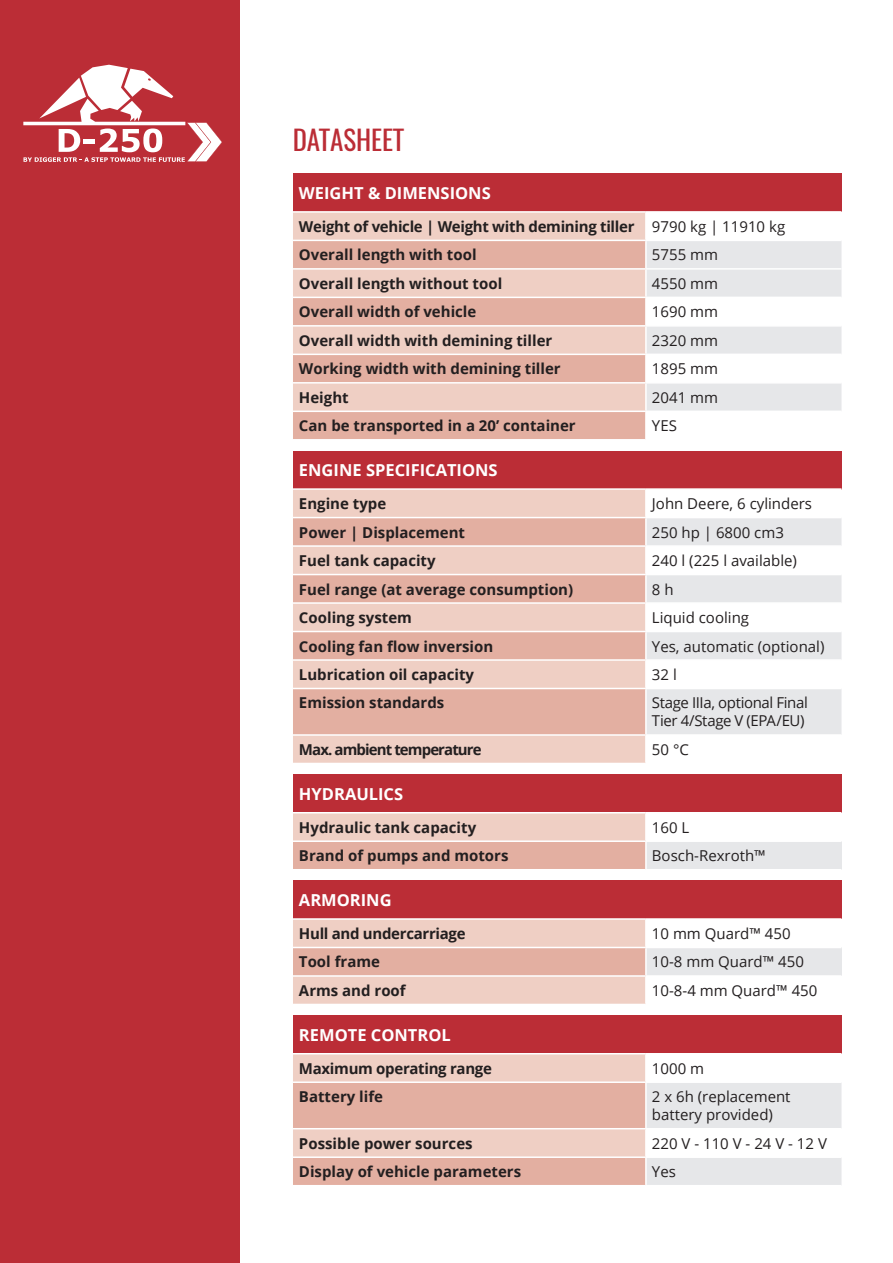
<style>
.page{position:relative;width:893px;height:1263px;background:#fff}
.page>*{position:absolute;margin:0;border:0;box-sizing:border-box;transform-origin:0 0}
.t1{font:27px "Oswald";color:#bb2d36}
.Manchette_Rouge{font:700 16.5px "Open Sans";color:#fff}
.Manchette_Rouge-2{font:700 15px "Open Sans";color:#231f20}
.Manchette_Rouge-3{font:15px/18px "Open Sans";color:#231f20}
.Manchette_Rouge-4{font:700 15px "Open Sans";letter-spacing:-.02em;color:#231f20}
.Manchette_Rouge-5{font:15px/18px "Open Sans";letter-spacing:-.025em;color:#231f20}
.Manchette_Rouge-6{font:700 15px "Open Sans";letter-spacing:-.06em;color:#231f20}
</style>
<div class="page">
<div style="left:0;top:0;width:240px;height:1263px;background:#bb2d36"></div>
<div style="left:293px;top:174px;width:548px;height:38px;background:#bb2d36"></div>
<div style="left:293px;top:213px;width:352px;height:27px;background:#efcfc4"></div>
<svg style="left:293px;top:241px;width:352px;height:198px;background:#e8bdb0"></svg>
<svg style="left:647px;top:241px;width:194px;height:170px"></svg>
<hr style="left:293px;top:211px;width:353px;height:2px;background:#fff">
<hr style="left:646px;top:211px;width:195px;height:2px;background:#fff">
<hr style="left:293px;top:268px;width:353px;height:2px;background:#fff">
<hr style="left:646px;top:268px;width:195px;height:2px;background:#fff">
<hr style="left:293px;top:297px;width:353px;height:1px;background:#fff">
<hr style="left:646px;top:297px;width:195px;height:1px;background:#fff">
<hr style="left:293px;top:325px;width:353px;height:2px;background:#fff">
<hr style="left:646px;top:325px;width:195px;height:2px;background:#fff">
<hr style="left:293px;top:354px;width:353px;height:1px;background:#fff">
<hr style="left:646px;top:354px;width:195px;height:1px;background:#fff">
<hr style="left:293px;top:382px;width:353px;height:2px;background:#fff">
<hr style="left:646px;top:382px;width:195px;height:2px;background:#fff">
<hr style="left:293px;top:411px;width:353px;height:1px;background:#fff">
<div style="left:293px;top:1015px;width:548px;height:39px;background:#bb2d36"></div>
<svg style="left:293px;top:1054px;width:548px;height:131px"></svg>
<hr style="left:293px;top:1053px;width:353px;height:1px;background:#fff">
<hr style="left:646px;top:1053px;width:195px;height:1px;background:#fff">
<hr style="left:645px;top:1054px;width:2px;height:27px;background:#fff">
<hr style="left:293px;top:1081px;width:353px;height:2px;background:#fff">
<hr style="left:646px;top:1081px;width:195px;height:2px;background:#fff">
<hr style="left:645px;top:1083px;width:2px;height:45px;background:#fff">
<hr style="left:293px;top:1128px;width:353px;height:1px;background:#fff">
<hr style="left:646px;top:1128px;width:195px;height:1px;background:#fff">
<hr style="left:645px;top:1129px;width:2px;height:27px;background:#fff">
<hr style="left:293px;top:1156px;width:353px;height:2px;background:#fff">
<hr style="left:646px;top:1156px;width:195px;height:2px;background:#fff">
<hr style="left:645px;top:1158px;width:2px;height:27px;background:#fff">
<div style="left:293px;top:881px;width:548px;height:38px;background:#bb2d36"></div>
<div style="left:293px;top:920px;width:352px;height:84px;background:#efcfc4"></div>
<div style="left:293px;top:947px;width:353px;height:29px;background:#e3afa1"></div>
<div style="left:646px;top:947px;width:195px;height:29px;background:#e6e7e9"></div>
<hr style="left:293px;top:918px;width:353px;height:2px;background:#fff">
<hr style="left:646px;top:918px;width:195px;height:2px;background:#fff">
<hr style="left:293px;top:947px;width:353px;height:1px;background:#fff">
<hr style="left:646px;top:947px;width:195px;height:1px;background:#fff">
<hr style="left:645px;top:948px;width:2px;height:27px;background:#fff">
<hr style="left:293px;top:975px;width:353px;height:2px;background:#fff">
<hr style="left:646px;top:975px;width:195px;height:2px;background:#fff">
<div style="left:293px;top:451px;width:548px;height:38px;background:#bb2d36"></div>
<div style="left:293px;top:490px;width:352px;height:273px;background:#efcfc4"></div>
<svg style="left:293px;top:518px;width:352px;height:216px;background:#e7bcaf"></svg>
<svg style="left:647px;top:518px;width:194px;height:216px"></svg>
<hr style="left:293px;top:488px;width:353px;height:2px;background:#fff">
<hr style="left:646px;top:488px;width:195px;height:2px;background:#fff">
<hr style="left:293px;top:517px;width:353px;height:1px;background:#fff">
<hr style="left:293px;top:545px;width:353px;height:2px;background:#fff">
<hr style="left:646px;top:545px;width:195px;height:2px;background:#fff">
<hr style="left:293px;top:574px;width:353px;height:1px;background:#fff">
<hr style="left:646px;top:574px;width:195px;height:1px;background:#fff">
<hr style="left:293px;top:602px;width:353px;height:2px;background:#fff">
<hr style="left:646px;top:602px;width:195px;height:2px;background:#fff">
<hr style="left:293px;top:631px;width:353px;height:1px;background:#fff">
<hr style="left:646px;top:631px;width:195px;height:1px;background:#fff">
<hr style="left:293px;top:659px;width:353px;height:2px;background:#fff">
<hr style="left:646px;top:659px;width:195px;height:2px;background:#fff">
<hr style="left:293px;top:688px;width:353px;height:1px;background:#fff">
<hr style="left:646px;top:688px;width:195px;height:1px;background:#fff">
<hr style="left:293px;top:734px;width:353px;height:2px;background:#fff">
<div style="left:293px;top:775px;width:548px;height:38px;background:#bb2d36"></div>
<div style="left:293px;top:813px;width:353px;height:28px;background:#efcfc4"></div>
<div style="left:293px;top:841px;width:353px;height:29px;background:#e3afa1"></div>
<div style="left:646px;top:841px;width:195px;height:29px;background:#e6e7e9"></div>
<hr style="left:293px;top:812px;width:353px;height:1px;background:#fff">
<hr style="left:646px;top:812px;width:195px;height:1px;background:#fff">
<hr style="left:645px;top:813px;width:2px;height:27px;background:#fff">
<hr style="left:293px;top:840px;width:353px;height:2px;background:#fff">
<hr style="left:646px;top:840px;width:195px;height:2px;background:#fff">
<hr style="left:645px;top:842px;width:2px;height:27px;background:#fff">
<hr style="left:293px;top:869px;width:353px;height:1px;background:#fff">
<hr style="left:646px;top:869px;width:195px;height:1px;background:#fff">
<svg style="left:23px;top:65px;width:199px;height:97px"></svg>
<h1 class="t1" style="left:293px;top:122px;width:113px">DATASHEET</h1>
<p class="Manchette_Rouge" style="left:299px;top:181px;width:193px">WEIGHT &amp; DIMENSIONS</p>
<p class="Manchette_Rouge-4" style="left:299px;top:216px;width:337px">Weight of vehicle | Weight with demining tiller</p>
<p class="Manchette_Rouge-3" style="left:652px;top:217px;width:135px">9790 kg | 11910 kg</p>
<p class="Manchette_Rouge-2" style="left:299px;top:244px;width:179px">Overall length with tool</p>
<p class="Manchette_Rouge-3" style="left:652px;top:246px;width:68px">5755 mm</p>
<p class="Manchette_Rouge-2" style="left:299px;top:273px;width:205px">Overall length without tool</p>
<p class="Manchette_Rouge-3" style="left:652px;top:274px;width:68px">4550 mm</p>
<p class="Manchette_Rouge-2" style="left:299px;top:301px;width:179px">Overall width of vehicle</p>
<p class="Manchette_Rouge-3" style="left:652px;top:302px;width:68px">1690 mm</p>
<p class="Manchette_Rouge-2" style="left:299px;top:330px;width:255px">Overall width with demining tiller</p>
<p class="Manchette_Rouge-3" style="left:652px;top:331px;width:68px">2320 mm</p>
<p class="Manchette_Rouge-2" style="left:299px;top:358px;width:263px">Working width with demining tiller</p>
<p class="Manchette_Rouge-3" style="left:652px;top:359px;width:68px">1895 mm</p>
<p class="Manchette_Rouge-2" style="left:299px;top:387px;width:51px">Height</p>
<p class="Manchette_Rouge-3" style="left:652px;top:388px;width:68px">2041 mm</p>
<p class="Manchette_Rouge-2" style="left:299px;top:415px;width:278px">Can be transported in a 20’ container</p>
<p class="Manchette_Rouge-3" style="left:652px;top:416px;width:26px">YES</p>
<p class="Manchette_Rouge" style="left:299px;top:459px;width:200px">ENGINE SPECIFICATIONS</p>
<p class="Manchette_Rouge-2" style="left:299px;top:493px;width:89px">Engine type</p>
<p class="Manchette_Rouge-3" style="left:652px;top:494px;width:162px">John Deere, 6 cylinders</p>
<p class="Manchette_Rouge-2" style="left:299px;top:521px;width:168px">Power | Displacement</p>
<p class="Manchette_Rouge-3" style="left:652px;top:523px;width:134px">250 hp | 6800 cm3</p>
<p class="Manchette_Rouge-2" style="left:299px;top:550px;width:138px">Fuel tank capacity</p>
<p class="Manchette_Rouge-3" style="left:652px;top:551px;width:147px">240 l (225 l available)</p>
<p class="Manchette_Rouge-2" style="left:299px;top:578px;width:276px">Fuel range (at average consumption)</p>
<p class="Manchette_Rouge-3" style="left:652px;top:580px;width:23px">8 h</p>
<p class="Manchette_Rouge-2" style="left:299px;top:607px;width:115px">Cooling system</p>
<p class="Manchette_Rouge-3" style="left:652px;top:608px;width:99px">Liquid cooling</p>
<p class="Manchette_Rouge-2" style="left:299px;top:635px;width:196px">Cooling fan flow inversion</p>
<p class="Manchette_Rouge-3" style="left:652px;top:637px;width:174px">Yes, automatic (optional)</p>
<p class="Manchette_Rouge-2" style="left:299px;top:664px;width:177px">Lubrication oil capacity</p>
<p class="Manchette_Rouge-3" style="left:652px;top:665px;width:26px">32 l</p>
<p class="Manchette_Rouge-2" style="left:299px;top:692px;width:147px">Emission standards</p>
<p class="Manchette_Rouge-5" style="left:652px;top:694px;width:157px">Stage IIIa, optional Final<br>Tier 4/Stage V (EPA/EU)</p>
<p class="Manchette_Rouge-6" style="left:299px;top:739px;width:184px">Max. ambient temperature</p>
<p class="Manchette_Rouge-3" style="left:652px;top:740px;width:38px">50 °C</p>
<p class="Manchette_Rouge" style="left:299px;top:782px;width:106px">HYDRAULICS</p>
<p class="Manchette_Rouge-2" style="left:299px;top:817px;width:179px">Hydraulic tank capacity</p>
<p class="Manchette_Rouge-3" style="left:652px;top:818px;width:39px">160 L</p>
<p class="Manchette_Rouge-2" style="left:299px;top:845px;width:211px">Brand of pumps and motors</p>
<p class="Manchette_Rouge-3" style="left:652px;top:846px;width:115px">Bosch-Rexroth™</p>
<p class="Manchette_Rouge" style="left:299px;top:888px;width:94px">ARMORING</p>
<p class="Manchette_Rouge-4" style="left:299px;top:923px;width:168px">Hull and undercarriage</p>
<p class="Manchette_Rouge-3" style="left:652px;top:924px;width:140px">10 mm Quard™ 450</p>
<p class="Manchette_Rouge-2" style="left:299px;top:951px;width:82px">Tool frame</p>
<p class="Manchette_Rouge-3" style="left:652px;top:953px;width:154px">10-8 mm Quard™ 450</p>
<p class="Manchette_Rouge-2" style="left:299px;top:980px;width:108px">Arms and roof</p>
<p class="Manchette_Rouge-3" style="left:652px;top:981px;width:167px">10-8-4 mm Quard™ 450</p>
<p class="Manchette_Rouge" style="left:299px;top:1023px;width:153px">REMOTE CONTROL</p>
<p class="Manchette_Rouge-4" style="left:299px;top:1058px;width:194px">Maximum operating range</p>
<p class="Manchette_Rouge-3" style="left:652px;top:1059px;width:54px">1000 m</p>
<p class="Manchette_Rouge-2" style="left:299px;top:1086px;width:86px">Battery life</p>
<p class="Manchette_Rouge-3" style="left:652px;top:1087px;width:140px">2 x 6h (replacement battery provided)</p>
<p class="Manchette_Rouge-2" style="left:299px;top:1133px;width:175px">Possible power sources</p>
<p class="Manchette_Rouge-3" style="left:652px;top:1134px;width:176px">220 V - 110 V - 24 V - 12 V</p>
<p class="Manchette_Rouge-2" style="left:299px;top:1161px;width:224px">Display of vehicle parameters</p>
<p class="Manchette_Rouge-3" style="left:652px;top:1162px;width:25px">Yes</p>
</div>
